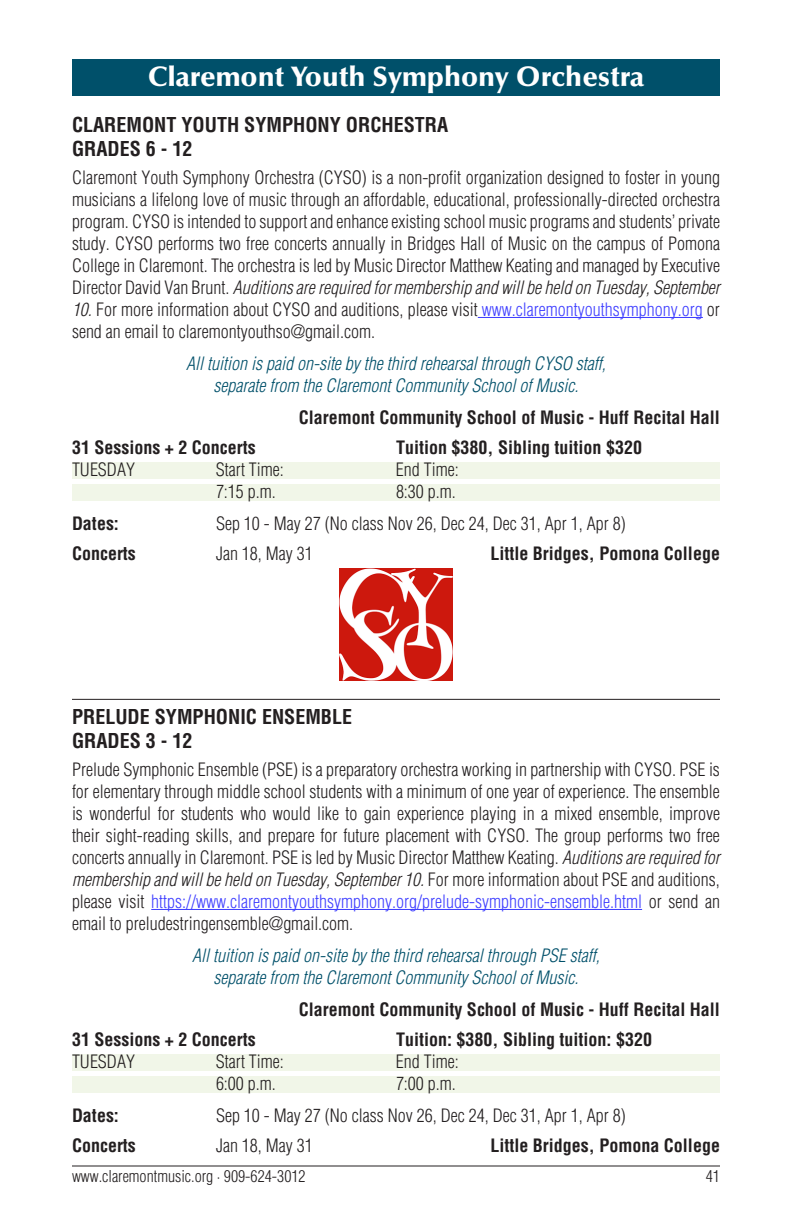
<style>
.page{position:relative;width:792px;height:1224px;background:#fff}
.page>*{position:absolute;margin:0;border:0;box-sizing:border-box;transform-origin:0 0}
.Heading_1__Optima_Black__w__14_12_shaded{font:900 28px "Optima";color:#fff}
.Class_Title{font:700 condensed 20px/24px "Helvetica";color:#231f20}
.Class_Title_w_rule{font:700 condensed 20px/24px "Helvetica";color:#231f20}
.Body__Helv_Lt_9_11{font:300 condensed 18px/22px "Helvetica";color:#231f20;text-align:justify}
.Body__Helv_Lt_9_11-2{font:italic 300 condensed 18px "Helvetica";color:#00506a}
.Class_List__size__term___tuition{font:700 condensed 18px "Helvetica";color:#231f20}
.Class_List__Instructor___Location{font:700 condensed 18px "Helvetica";color:#231f20}
.Class_List__day__time__shaded{font:300 condensed 18px "Helvetica";color:#231f20}
.Class_List__size__term___tuition-2{font:300 condensed 18px "Helvetica";color:#231f20}
.Body__Helv_Lt_9_11-3{font:700 condensed 18px "Helvetica";color:#231f20}
.t1{font:300 condensed 16px "Helvetica";color:#231f20}
.s1{font-style:italic}
.s2{color:#4040ff}
</style>
<div class="page">
<hr style="left:72px;top:1166px;width:648px;height:1px;background:#231f20">
<div style="left:72px;top:59px;width:648px;height:36px;background:#00506a"></div>
<hr style="left:478px;top:317px;width:225px;height:1px;background:#4040ff">
<div style="left:72px;top:462px;width:648px;height:17px;background:#f1f6e8"></div>
<div style="left:72px;top:484px;width:648px;height:17px;background:#f1f6e8"></div>
<hr style="left:72px;top:699px;width:648px;height:1px;background:#231f20">
<hr style="left:151px;top:909px;width:491px;height:1px;background:#4040ff">
<div style="left:72px;top:1054px;width:648px;height:17px;background:#f1f6e8"></div>
<div style="left:72px;top:1076px;width:648px;height:17px;background:#f1f6e8"></div>
<img style="left:340px;top:568px;width:112px;height:113px">
<p class="Heading_1__Optima_Black__w__14_12_shaded" style="left:148px;top:60px;width:498px">Claremont Youth Symphony Orchestra</p>
<p class="Class_Title" style="left:72px;top:112px;width:378px">CLAREMONT YOUTH SYMPHONY ORCHESTRA<br>GRADES 6 - 12</p>
<p class="Body__Helv_Lt_9_11" style="left:72px;top:166px;width:650px">Claremont Youth Symphony Orchestra (CYSO) is a non-profit organization designed to foster in young musicians a lifelong love of music through an affordable, educational, professionally-directed orchestra program. CYSO is intended to support and enhance existing school music programs and students’ private study. CYSO performs two free concerts annually in Bridges Hall of Music on the campus of Pomona College in Claremont. The orchestra is led by Music Director Matthew Keating and managed by Executive Director David Van Brunt. <span class="s1">Auditions are required for membership and will be held on Tuesday, September</span></p>
<p class="Body__Helv_Lt_9_11" style="left:72px;top:298px;width:649px"><span class="s1">10.</span> For more information about CYSO and auditions, please visit <span class="s2">www.claremontyouthsymphony.org</span> or send an email to claremontyouthso@gmail.com.</p>
<p class="Body__Helv_Lt_9_11-2" style="left:186px;top:352px;width:421px">All tuition is paid on-site by the third rehearsal through CYSO staff,</p>
<p class="Body__Helv_Lt_9_11-2" style="left:214px;top:374px;width:366px">separate from the Claremont Community School of Music.</p>
<p class="Class_List__Instructor___Location" style="left:299px;top:406px;width:423px">Claremont Community School of Music - Huff Recital Hall</p>
<p class="Class_List__size__term___tuition" style="left:72px;top:436px;width:185px">31 Sessions + 2 Concerts</p>
<p class="Class_List__size__term___tuition" style="left:396px;top:436px;width:248px">Tuition $380, Sibling tuition $320</p>
<p class="Class_List__day__time__shaded" style="left:72px;top:459px;width:64px">TUESDAY</p>
<p class="Class_List__day__time__shaded" style="left:216px;top:459px;width:69px">Start Time:</p>
<p class="Class_List__day__time__shaded" style="left:396px;top:459px;width:64px">End Time:</p>
<p class="Class_List__day__time__shaded" style="left:216px;top:481px;width:61px">7:15 p.m.</p>
<p class="Class_List__day__time__shaded" style="left:396px;top:481px;width:61px">8:30 p.m.</p>
<p class="Body__Helv_Lt_9_11-3" style="left:72px;top:512px;width:48px">Dates:</p>
<p class="Body__Helv_Lt_9_11" style="left:216px;top:512px;width:411px">Sep 10 - May 27 (No class Nov 26, Dec 24, Dec 31, Apr 1, Apr 8)</p>
<p class="Class_List__size__term___tuition" style="left:72px;top:542px;width:65px">Concerts</p>
<p class="Class_List__size__term___tuition-2" style="left:216px;top:543px;width:98px">Jan 18, May 31</p>
<p class="Class_List__size__term___tuition" style="left:490px;top:542px;width:231px">Little Bridges, Pomona College</p>
<p class="Class_Title_w_rule" style="left:72px;top:704px;width:282px">PRELUDE SYMPHONIC ENSEMBLE<br>GRADES 3 - 12</p>
<p class="Body__Helv_Lt_9_11" style="left:72px;top:758px;width:650px">Prelude Symphonic Ensemble (PSE) is a preparatory orchestra working in partnership with CYSO. PSE is for elementary through middle school students with a minimum of one year of experience. The ensemble is wonderful for students who would like to gain experience playing in a mixed ensemble, improve their sight-reading skills, and prepare for future placement with CYSO. The group performs two free concerts annually in Claremont. PSE is led by Music Director Matthew Keating. <span class="s1">Auditions are required for membership and will be held on Tuesday, September 10.</span> For more information about PSE and auditions, please visit <span class="s2">https://www.claremontyouthsymphony.org/prelude-symphonic-ensemble.html</span> or send an email to preludestringensemble@gmail.com.</p>
<p class="Body__Helv_Lt_9_11-2" style="left:192px;top:944px;width:409px">All tuition is paid on-site by the third rehearsal through PSE staff,</p>
<p class="Body__Helv_Lt_9_11-2" style="left:214px;top:966px;width:366px">separate from the Claremont Community School of Music.</p>
<p class="Class_List__Instructor___Location" style="left:299px;top:998px;width:423px">Claremont Community School of Music - Huff Recital Hall</p>
<p class="Class_List__size__term___tuition" style="left:72px;top:1028px;width:185px">31 Sessions + 2 Concerts</p>
<p class="Class_List__size__term___tuition" style="left:396px;top:1028px;width:258px">Tuition: $380, Sibling tuition: $320</p>
<p class="Class_List__day__time__shaded" style="left:72px;top:1051px;width:64px">TUESDAY</p>
<p class="Class_List__day__time__shaded" style="left:216px;top:1051px;width:69px">Start Time:</p>
<p class="Class_List__day__time__shaded" style="left:396px;top:1051px;width:64px">End Time:</p>
<p class="Class_List__day__time__shaded" style="left:216px;top:1073px;width:61px">6:00 p.m.</p>
<p class="Class_List__day__time__shaded" style="left:396px;top:1073px;width:61px">7:00 p.m.</p>
<p class="Body__Helv_Lt_9_11-3" style="left:72px;top:1104px;width:48px">Dates:</p>
<p class="Body__Helv_Lt_9_11" style="left:216px;top:1104px;width:411px">Sep 10 - May 27 (No class Nov 26, Dec 24, Dec 31, Apr 1, Apr 8)</p>
<p class="Class_List__size__term___tuition" style="left:72px;top:1134px;width:65px">Concerts</p>
<p class="Class_List__size__term___tuition-2" style="left:216px;top:1135px;width:98px">Jan 18, May 31</p>
<p class="Class_List__size__term___tuition" style="left:490px;top:1134px;width:231px">Little Bridges, Pomona College</p>
<p class="t1" style="left:72px;top:1167px;width:235px">www.claremontmusic.org · 909-624-3012</p>
<p class="t1" style="left:706px;top:1167px;width:16px">41</p>
</div>
